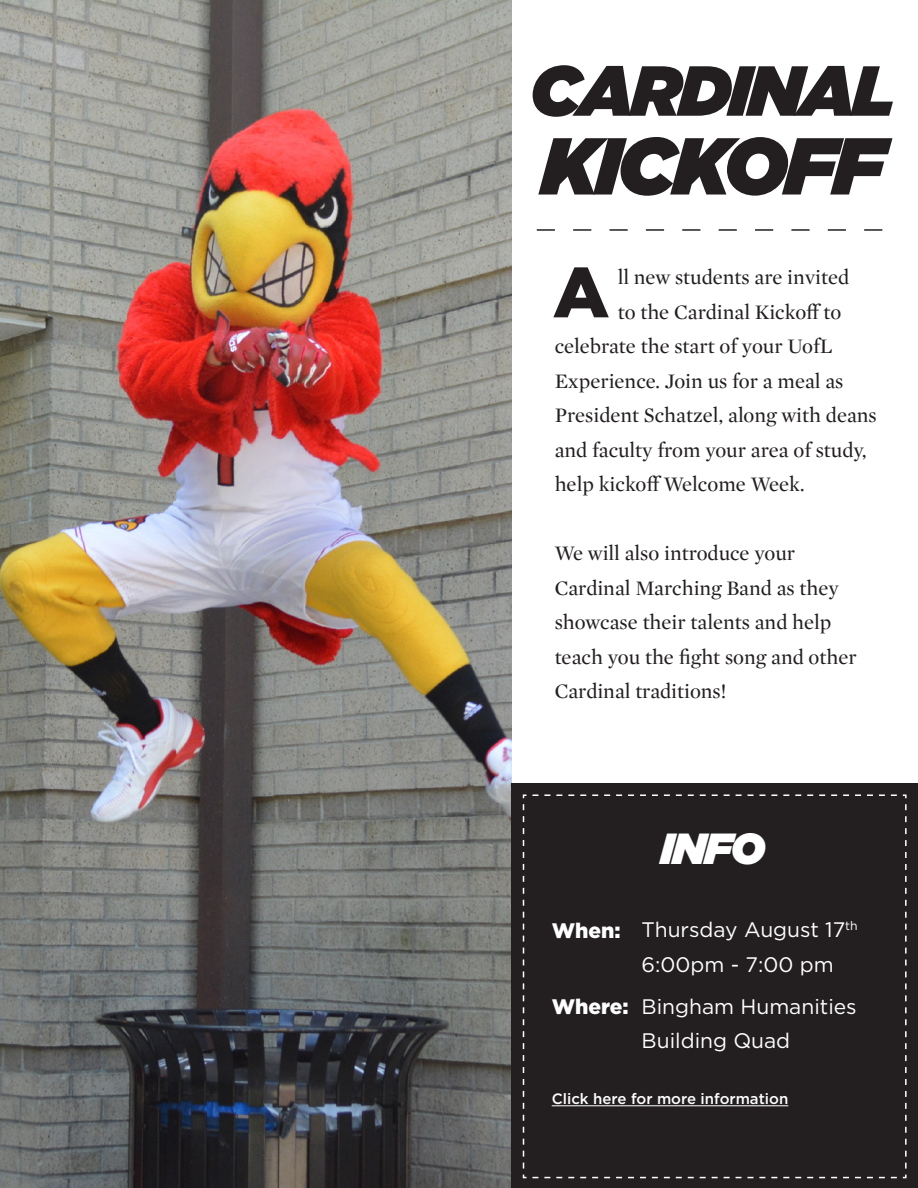
<style>
.page{position:relative;width:918px;height:1188px;background:#fff}
.page>*{position:absolute;margin:0;border:0;box-sizing:border-box;transform-origin:0 0}
.t1{font:italic 900 80.4px "Gotham";letter-spacing:-.04em;color:#231f20}
.t2{font:900 70.95px "Gotham";color:#231f20}
.t3{font:italic 900 70.65px "Gotham";letter-spacing:-.04em;color:#231f20}
.t4{font:italic 900 43.5px "Gotham";color:#fff}
.t5{font:21px/34.5px "Mercury Display";color:#231f20}
.t6{font:21px "Gotham";color:#fff}
.t7{font:900 21px "Gotham";color:#fff}
.t8{font:500 15px "Gotham";color:#fff}
</style>
<div class="page">
<img style="left:0;top:1px;width:512px;height:1187px">
<div style="left:512px;top:783px;width:406px;height:405px;background:#231f20"></div>
<svg style="left:537px;top:229px;width:345px;height:2px"></svg>
<svg style="left:522px;top:794px;width:385px;height:385px"></svg>
<hr style="left:552px;top:1105px;width:236px;height:1px;background:#fff">
<p class="t3" style="left:530px;top:40px;width:367px">CARDINAL</p>
<p class="t1" style="left:541px;top:108px;width:345px">KICKOFF</p>
<p class="t2" style="left:553px;top:243px;width:58px">A</p>
<p class="t5" style="left:618px;top:259px;width:233px">ll new students are invited</p>
<p class="t5" style="left:618px;top:294px;width:225px">to the Cardinal Kickoff to</p>
<p class="t5" style="left:555px;top:328px;width:279px">celebrate the start of your UofL</p>
<p class="t5" style="left:555px;top:363px;width:290px">Experience. Join us for a meal as</p>
<p class="t5" style="left:555px;top:397px;width:324px">President Schatzel, along with deans</p>
<p class="t5" style="left:555px;top:432px;width:313px">and faculty from your area of study,</p>
<p class="t5" style="left:555px;top:466px;width:251px">help kickoff Welcome Week.</p>
<p class="t5" style="left:555px;top:535px;width:242px">We will also introduce your</p>
<p class="t5" style="left:555px;top:570px;width:304px">Cardinal Marching Band as they showcase their talents and help teach you the fight song and other<br>Cardinal traditions!</p>
<p class="t4" style="left:661px;top:818px;width:106px">INFO</p>
<p class="t7" style="left:552px;top:916px;width:70px">When:</p>
<p class="t7" style="left:552px;top:992px;width:79px">Where:</p>
<p class="t6" style="left:642px;top:916px;width:218px">Thursday August 17<sup>th</sup></p>
<p class="t6" style="left:642px;top:951px;width:194px">6:00pm - 7:00 pm</p>
<p class="t6" style="left:642px;top:993px;width:217px">Bingham Humanities</p>
<p class="t6" style="left:642px;top:1027px;width:150px">Building Quad</p>
<p class="t8" style="left:552px;top:1089px;width:238px">Click here for more information</p>
</div>
